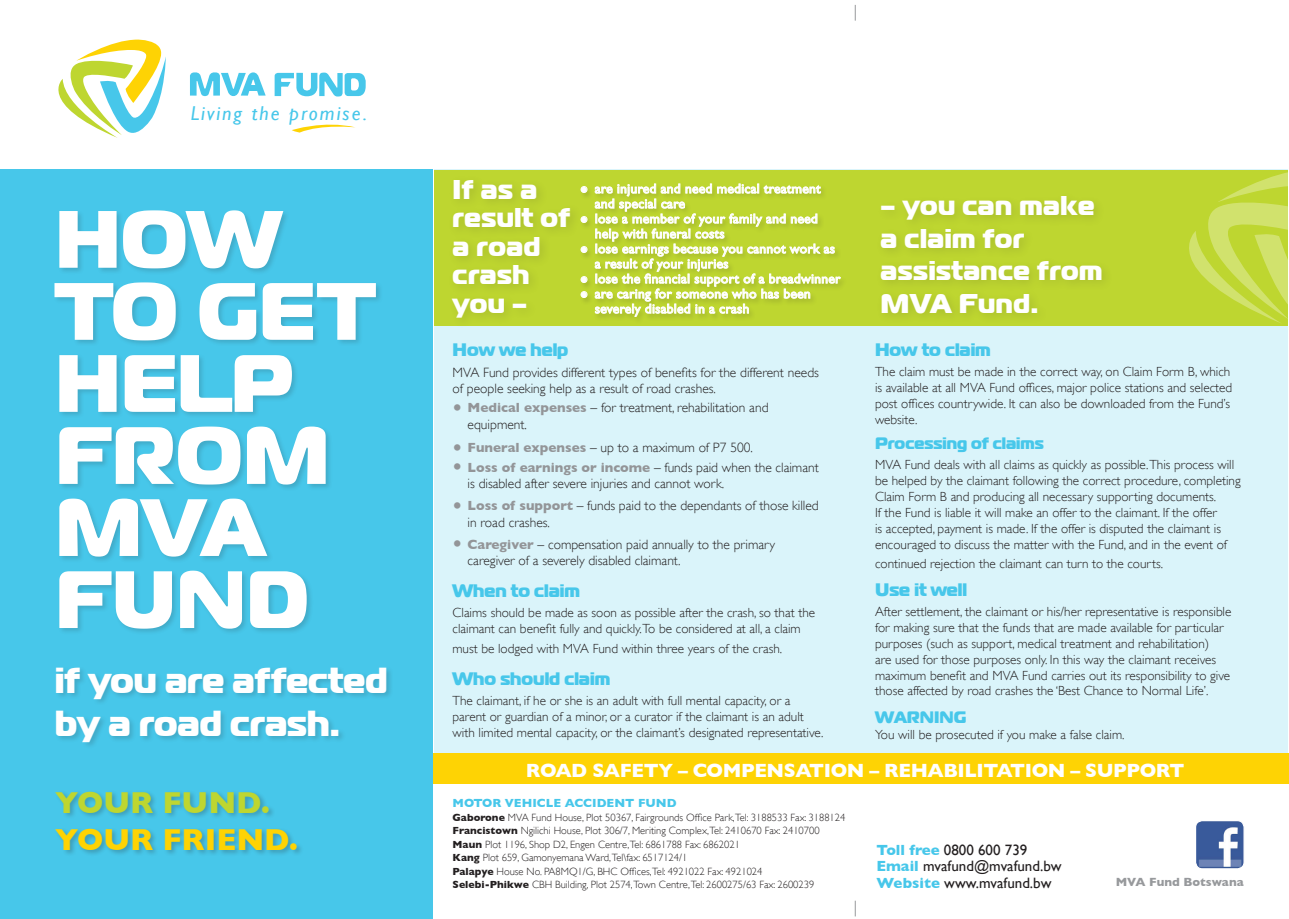
<style>
.page{position:relative;width:1289px;height:919px;background:#fff}
.page>*{position:absolute;margin:0;border:0;box-sizing:border-box;transform-origin:0 0}
.t1{font:81px/72px "Magistral Black C";color:#fff}
.t2{font:36px/43.2px "Magistral Black C";color:#fff}
.t3{font:700 30.9px "Gill Sans";color:#fed304}
.t4{font:700 30.9px "Gill Sans";color:#bed630}
.t5{font:27px/28.5px "Magistral Black C";letter-spacing:.02em;color:#fff}
.t6{font:italic 20.1px "Gill Sans";letter-spacing:.1em;color:#47c7ea}
.t7{font:700 19.5px "Gill Sans";letter-spacing:-.02em;color:#fff}
.t8{font:18px "Magistral Black C";color:#47c7ea}
.t9{font:16.5px "Magistral Black C";color:#47c7ea}
.t10{font:15px/16.5px "Gill Sans";color:#231f20}
.t11{font:300 13.5px/16.2px "Gill Sans";color:#231f20}
.t12{font:13.5px/15px "Gill Sans";letter-spacing:.02em;color:#fff}
.t13{font:300 13.2px/15.9px "Gill Sans";color:#231f20}
.t14{font:700 12.15px "Gill Sans";color:#97999c}
.t15{font:700 12px "Gill Sans";color:#47c7ea}
.t16{font:300 10.5px/13.5px "Gill Sans";color:#231f20}
.s1{font-size:24px}
.s2{font-weight:700;font-size:19.5px;color:#939598}
.s3{font-weight:700;color:#939598}
.s4{font-weight:700}
.s5{font-weight:700;color:#47c7ea}
</style>
<div class="page">
<div style="left:434px;top:169px;width:854px;height:586px;background:#daf4fa"></div>
<div style="left:434px;top:170px;width:854px;height:156px;background:#bed630"></div>
<div style="left:1px;top:169px;width:432px;height:749px;background:#47c7ea"></div>
<svg style="left:1189px;top:172px;width:99px;height:151px"></svg>
<div style="left:53px;top:209px;width:341px;height:540px;background:#231f20;opacity:.17"></div>
<svg style="left:190px;top:72px;width:76px;height:24px"></svg>
<div style="left:248px;top:86px;width:11px;height:5px;background:#47c7ea"></div>
<svg style="left:274px;top:73px;width:92px;height:24px"></svg>
<svg style="left:58px;top:40px;width:108px;height:98px"></svg>
<svg style="left:292px;top:124px;width:63px;height:8px"></svg>
<div style="left:447px;top:174px;width:135px;height:155px;background:#bbd32f"></div>
<svg style="left:580px;top:186px;width:8px;height:7px"></svg>
<svg style="left:580px;top:216px;width:8px;height:7px"></svg>
<svg style="left:580px;top:246px;width:8px;height:7px"></svg>
<svg style="left:580px;top:276px;width:8px;height:7px"></svg>
<svg style="left:580px;top:291px;width:8px;height:7px"></svg>
<svg style="left:594px;top:183px;width:247px;height:134px"></svg>
<div style="left:434px;top:753px;width:854px;height:30px;background:#fed304"></div>
<div style="left:55px;top:789px;width:249px;height:67px;background:#231f20;opacity:.25"></div>
<img style="left:1196px;top:822px;width:46px;height:45px">
<div style="left:1194px;top:820px;width:50px;height:49px;border:1px solid #fff;border-radius:7px"></div>
<svg style="left:855px;top:900px;width:1px;height:16px"></svg>
<svg style="left:855px;top:5px;width:1px;height:16px"></svg>
<h3 class="t6" style="left:191px;top:102px;width:178px">Living the promise.</h3>
<h1 class="t1" style="left:55px;top:198px;width:321px">HOW<br>TO GET<br>HELP<br>FROM<br>MVA<br>FUND</h1>
<h2 class="t2" style="left:55px;top:656px;width:333px">if you are affected by a road crash.</h2>
<h3 class="t4" style="left:55px;top:784px;width:216px">YOUR FUND.</h3>
<h3 class="t3" style="left:55px;top:821px;width:244px">YOUR FRIEND.</h3>
<h3 class="t5" style="left:452px;top:173px;width:119px">If as a result of a road crash you –</h3>
<p class="t12" style="left:595px;top:181px;width:227px;text-indent:-15px"><span class="s1">•</span> are injured and need medical treatment and special care</p>
<p class="t12" style="left:595px;top:211px;width:224px;text-indent:-15px"><span class="s1">•</span> lose a member of your family and need help with funeral costs</p>
<p class="t12" style="left:595px;top:241px;width:242px;text-indent:-15px"><span class="s1">•</span> lose earnings because you cannot work as a result of your injuries</p>
<p class="t12" style="left:580px;top:271px;width:262px"><span class="s1">•</span> lose the financial support of a breadwinner</p>
<p class="t12" style="left:595px;top:286px;width:217px;text-indent:-15px"><span class="s1">•</span> are caring for someone who has been severely disabled in a crash</p>
<h3 class="t8" style="left:452px;top:338px;width:117px">How we help</h3>
<p class="t11" style="left:452px;top:364px;width:368px">MVA Fund provides different types of benefits for the different needs of people seeking help as a result of road crashes.</p>
<p class="t11" style="left:467px;top:399px;width:302px;text-indent:-15px"><span class="s2">•</span> <span class="s3">Medical expenses</span> – for treatment, rehabilitation and equipment.</p>
<p class="t11" style="left:452px;top:439px;width:302px"><span class="s2">•</span> <span class="s3">Funeral expenses</span> – up to a maximum of P7 500.</p>
<p class="t11" style="left:467px;top:459px;width:353px;text-indent:-15px"><span class="s2">•</span> <span class="s3">Loss of earnings or income</span> – funds paid when the claimant is disabled after severe injuries and cannot work.</p>
<p class="t11" style="left:467px;top:497px;width:353px;text-indent:-15px"><span class="s2">•</span> <span class="s3">Loss of support</span> – funds paid to the dependants of those killed in road crashes.</p>
<p class="t11" style="left:467px;top:536px;width:309px;text-indent:-15px"><span class="s2">•</span> <span class="s3">Caregiver</span> – compensation paid annually to the primary caregiver of a severely disabled claimant.</p>
<h3 class="t8" style="left:452px;top:579px;width:129px">When to claim</h3>
<p class="t13" style="left:452px;top:605px;width:364px">Claims should be made as soon as possible after the crash, so that the claimant can benefit fully and quickly.To be considered at all, a claim</p>
<p class="t13" style="left:452px;top:640px;width:331px">must be lodged with MVA Fund within three years of the crash.</p>
<h3 class="t8" style="left:452px;top:666px;width:159px">Who should claim</h3>
<p class="t13" style="left:452px;top:692px;width:372px">The claimant, if he or she is an adult with full mental capacity, or a parent or guardian of a minor, or a curator if the claimant is an adult with limited mental capacity, or the claimant’s designated representative.</p>
<h3 class="t5" style="left:880px;top:188px;width:223px;line-height:32.4px">– you can make a claim for assistance from<br>MVA Fund.</h3>
<h3 class="t8" style="left:875px;top:338px;width:117px">How to claim</h3>
<p class="t13" style="left:875px;top:364px;width:359px">The claim must be made in the correct way, on Claim Form B, which is available at all MVA Fund offices, major police stations and selected post offices countrywide. It can also be downloaded from the Fund’s website.</p>
<p class="t9" style="left:875px;top:432px;width:170px">Processing of claims</p>
<p class="t13" style="left:875px;top:457px;width:367px">MVA Fund deals with all claims as quickly as possible.This process will be helped by the claimant following the correct procedure, completing Claim Form B and producing all necessary supporting documents.<br>If the Fund is liable it will make an offer to the claimant. If the offer<br>is accepted, payment is made. If the offer is disputed the claimant is encouraged to discuss the matter with the Fund, and in the event of</p>
<p class="t13" style="left:875px;top:555px;width:289px">continued rejection the claimant can turn to the courts.</p>
<h3 class="t8" style="left:875px;top:578px;width:93px">Use it well</h3>
<p class="t13" style="left:875px;top:603px;width:358px">After settlement, the claimant or his/her representative is responsible for making sure that the funds that are made available for particular purposes (such as support, medical treatment and rehabilitation)<br>are used for those purposes only. In this way the claimant receives maximum benefit and MVA Fund carries out its responsibility to give those affected by road crashes the ‘Best Chance to Normal Life’.</p>
<p class="t9" style="left:875px;top:706px;width:93px">WARNING</p>
<p class="t13" style="left:875px;top:726px;width:251px">You will be prosecuted if you make a false claim.</p>
<h3 class="t7" style="left:526px;top:759px;width:660px">ROAD SAFETY – COMPENSATION – REHABILITATION – SUPPORT</h3>
<p class="t15" style="left:452px;top:796px;width:225px">MOTOR VEHICLE ACCIDENT FUND</p>
<p class="t16" style="left:452px;top:810px;width:394px"><span class="s4">Gaborone</span> MVA Fund House, Plot 50367, Fairgrounds Office Park,Tel: 3188533 Fax: 3188124<br><span class="s4">Francistown</span> Ngilichi House, Plot 306/7, Meriting Complex,Tel: 2410670 Fax: 2410700<br><span class="s4">Maun</span> Plot 1196, Shop D2, Engen Centre,Tel: 6861788 Fax: 6862021<br><span class="s4">Kang</span> Plot 659, Gamonyemana Ward,Tel\fax: 6517124/1<br><span class="s4">Palapye</span> House No. PA8MQ1/G, BHC Offices,Tel: 4921022 Fax: 4921024<br><span class="s4">Selebi-Phikwe</span> CBH Building, Plot 2574,Town Centre,Tel: 2600275/63 Fax: 2600239</p>
<p class="t10" style="left:876px;top:841px;width:187px"><span class="s5">Toll free</span> 0800 600 739<br><span class="s5">Email</span> mvafund@mvafund.bw<br><span class="s5">Website</span> www.mvafund.bw</p>
<p class="t14" style="left:1115px;top:874px;width:129px">MVA Fund Botswana</p>
</div>
